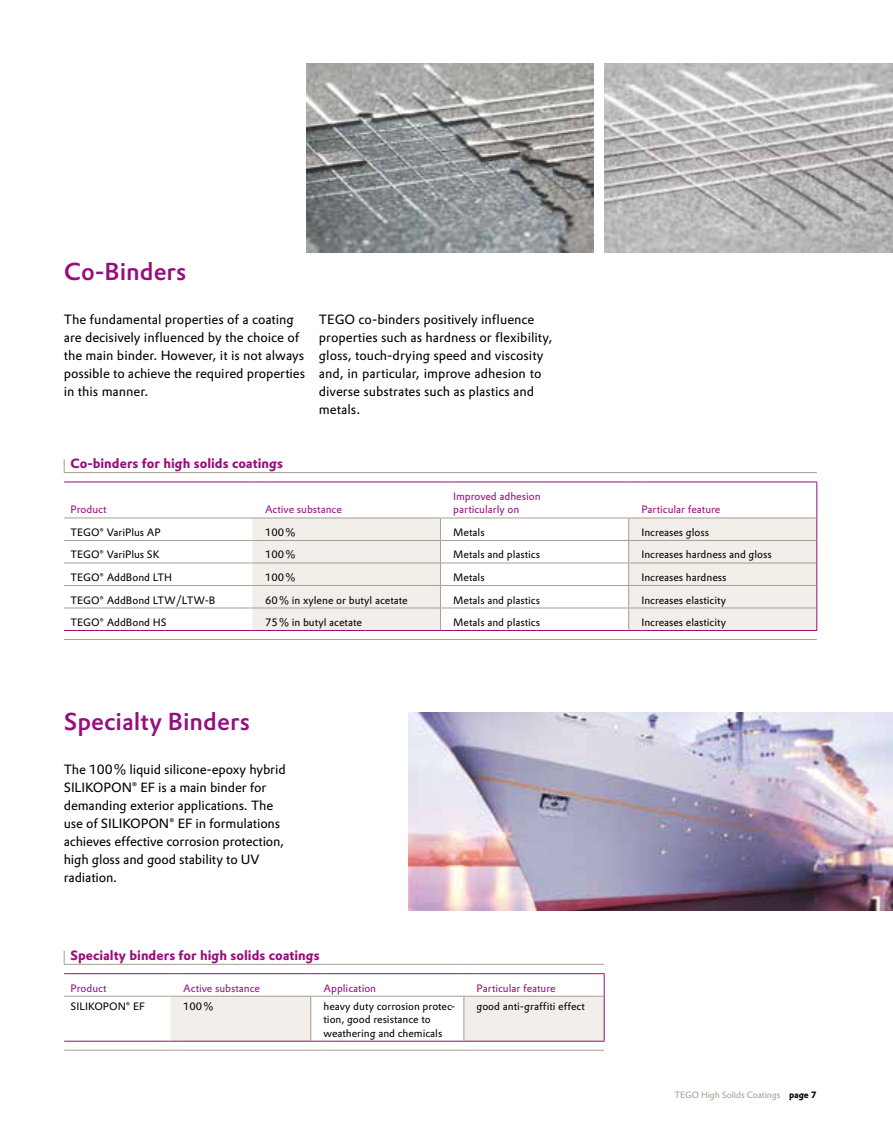
<style>
.page{position:relative;width:893px;height:1127px;background:#fff}
.page>*{position:absolute;margin:0;border:0;box-sizing:border-box;transform-origin:0 0}
.t1{font:500 24px "Evonik Prokyon";color:#970e7d}
.t2{font:13.2px/18px "Evonik Prokyon";letter-spacing:-.005em;color:#000}
.t3{font:700 13.2px "Evonik Prokyon";color:#970e7d}
.t4{font:10.5px/13.5px "Evonik Prokyon";color:#000}
.t5{font:10.5px/13.5px "Evonik Prokyon";color:#970e7d}
.t6{font:9px "Evonik Prokyon";letter-spacing:-.015em;color:#a89e92}
.s1{font-weight:700;color:#000}
</style>
<div class="page">
<svg style="left:252px;top:518px;width:564px;height:112px;fill:#f2eee9"></svg>
<hr style="left:64px;top:472px;width:188px;height:1px;background:#a89e92">
<svg style="left:252px;top:472px;width:13px;height:1px"></svg>
<hr style="left:265px;top:472px;width:175px;height:1px;background:#a89e92">
<svg style="left:440px;top:472px;width:13px;height:1px"></svg>
<hr style="left:453px;top:472px;width:176px;height:1px;background:#a89e92">
<svg style="left:629px;top:472px;width:12px;height:1px"></svg>
<hr style="left:641px;top:472px;width:176px;height:1px;background:#a89e92">
<svg style="left:64px;top:459px;width:1px;height:13px"></svg>
<hr style="left:816px;top:482px;width:1px;height:36px;background:#970e7d">
<svg style="left:816px;top:518px;width:1px;height:112px"></svg>
<hr style="left:64px;top:540px;width:188px;height:1px;background:#a89e92">
<svg style="left:252px;top:540px;width:13px;height:1px"></svg>
<hr style="left:265px;top:540px;width:175px;height:1px;background:#a89e92">
<hr style="left:453px;top:540px;width:176px;height:1px;background:#a89e92">
<hr style="left:641px;top:540px;width:175px;height:1px;background:#a89e92">
<hr style="left:64px;top:562px;width:188px;height:1px;background:#a89e92">
<svg style="left:252px;top:562px;width:13px;height:1px"></svg>
<hr style="left:265px;top:562px;width:175px;height:1px;background:#a89e92">
<hr style="left:453px;top:562px;width:176px;height:1px;background:#a89e92">
<hr style="left:641px;top:562px;width:175px;height:1px;background:#a89e92">
<hr style="left:64px;top:585px;width:188px;height:1px;background:#a89e92">
<svg style="left:252px;top:585px;width:13px;height:1px"></svg>
<hr style="left:265px;top:585px;width:175px;height:1px;background:#a89e92">
<hr style="left:453px;top:585px;width:176px;height:1px;background:#a89e92">
<hr style="left:641px;top:585px;width:175px;height:1px;background:#a89e92">
<hr style="left:64px;top:607px;width:188px;height:1px;background:#a89e92">
<svg style="left:252px;top:607px;width:13px;height:1px"></svg>
<hr style="left:265px;top:607px;width:175px;height:1px;background:#a89e92">
<hr style="left:453px;top:607px;width:176px;height:1px;background:#a89e92">
<hr style="left:641px;top:607px;width:175px;height:1px;background:#a89e92">
<hr style="left:64px;top:639px;width:188px;height:1px;background:#a89e92">
<svg style="left:252px;top:639px;width:13px;height:1px"></svg>
<hr style="left:265px;top:639px;width:175px;height:1px;background:#a89e92">
<svg style="left:440px;top:639px;width:13px;height:1px"></svg>
<hr style="left:453px;top:639px;width:176px;height:1px;background:#a89e92">
<svg style="left:629px;top:639px;width:12px;height:1px"></svg>
<hr style="left:641px;top:639px;width:176px;height:1px;background:#a89e92">
<hr style="left:64px;top:481px;width:188px;height:1px;background:#970e7d">
<svg style="left:252px;top:481px;width:13px;height:1px"></svg>
<hr style="left:265px;top:481px;width:175px;height:1px;background:#970e7d">
<svg style="left:440px;top:481px;width:13px;height:1px"></svg>
<hr style="left:453px;top:481px;width:176px;height:1px;background:#970e7d">
<svg style="left:629px;top:481px;width:12px;height:1px"></svg>
<hr style="left:641px;top:481px;width:176px;height:1px;background:#970e7d">
<hr style="left:64px;top:517px;width:188px;height:1px;background:#a89e92">
<svg style="left:252px;top:517px;width:13px;height:1px"></svg>
<hr style="left:265px;top:517px;width:175px;height:1px;background:#a89e92">
<hr style="left:453px;top:517px;width:176px;height:1px;background:#a89e92">
<hr style="left:641px;top:517px;width:175px;height:1px;background:#a89e92">
<hr style="left:64px;top:630px;width:188px;height:1px;background:#970e7d">
<svg style="left:252px;top:630px;width:13px;height:1px"></svg>
<hr style="left:265px;top:630px;width:175px;height:1px;background:#970e7d">
<svg style="left:440px;top:517px;width:13px;height:114px"></svg>
<hr style="left:453px;top:630px;width:176px;height:1px;background:#970e7d">
<svg style="left:628px;top:517px;width:13px;height:114px"></svg>
<hr style="left:641px;top:630px;width:176px;height:1px;background:#970e7d">
<hr style="left:64px;top:964px;width:106px;height:1px;background:#a89e92">
<svg style="left:170px;top:964px;width:13px;height:1px"></svg>
<hr style="left:183px;top:964px;width:128px;height:1px;background:#a89e92">
<svg style="left:311px;top:964px;width:14px;height:1px"></svg>
<hr style="left:325px;top:964px;width:139px;height:1px;background:#a89e92">
<svg style="left:464px;top:964px;width:13px;height:1px"></svg>
<hr style="left:477px;top:964px;width:127px;height:1px;background:#a89e92">
<svg style="left:64px;top:951px;width:1px;height:13px"></svg>
<hr style="left:64px;top:1041px;width:106px;height:1px;background:#970e7d">
<hr style="left:64px;top:1050px;width:106px;height:1px;background:#a89e92">
<svg style="left:170px;top:1050px;width:13px;height:1px"></svg>
<hr style="left:183px;top:1050px;width:128px;height:1px;background:#a89e92">
<svg style="left:311px;top:1050px;width:14px;height:1px"></svg>
<hr style="left:325px;top:1050px;width:139px;height:1px;background:#a89e92">
<svg style="left:464px;top:1050px;width:13px;height:1px"></svg>
<hr style="left:477px;top:1050px;width:127px;height:1px;background:#a89e92">
<hr style="left:64px;top:996px;width:106px;height:1px;background:#a89e92">
<hr style="left:64px;top:973px;width:106px;height:1px;background:#970e7d">
<svg style="left:170px;top:973px;width:435px;height:69px"></svg>
<hr style="left:477px;top:973px;width:128px;height:1px;background:#970e7d">
<img style="left:408px;top:713px;width:485px;height:198px">
<img style="left:306px;top:63px;width:287px;height:189px">
<img style="left:605px;top:63px;width:288px;height:189px">
<h1 class="t1" style="left:64px;top:252px;width:124px">Co-Binders</h1>
<p class="t2" style="left:64px;top:310px;width:243px">The fundamental properties of a coating are decisively influenced by the choice of the main binder. However, it is not always possible to achieve the required properties in this manner.</p>
<p class="t2" style="left:319px;top:309px;width:235px">TEGO co-binders positively influence properties such as hardness or flexibility, gloss, touch-drying speed and viscosity and, in particular, improve adhesion to diverse substrates such as plastics and metals.</p>
<p class="t3" style="left:71px;top:453px;width:214px">Co-binders for high solids coatings</p>
<p class="t5" style="left:71px;top:502px;width:38px">Product</p>
<p class="t5" style="left:265px;top:502px;width:78px">Active substance</p>
<p class="t5" style="left:453px;top:489px;width:89px">Improved adhesion particularly on</p>
<p class="t5" style="left:641px;top:502px;width:81px">Particular feature</p>
<p class="t4" style="left:71px;top:525px;width:92px">TEGO® VariPlus AP</p>
<p class="t4" style="left:265px;top:525px;width:32px">100%</p>
<p class="t4" style="left:453px;top:525px;width:33px">Metals</p>
<p class="t4" style="left:641px;top:525px;width:69px">Increases gloss</p>
<p class="t4" style="left:71px;top:547px;width:91px">TEGO® VariPlus SK</p>
<p class="t4" style="left:265px;top:547px;width:32px">100%</p>
<p class="t4" style="left:453px;top:547px;width:88px">Metals and plastics</p>
<p class="t4" style="left:641px;top:547px;width:132px">Increases hardness and gloss</p>
<p class="t4" style="left:71px;top:570px;width:103px">TEGO® AddBond LTH</p>
<p class="t4" style="left:265px;top:570px;width:32px">100%</p>
<p class="t4" style="left:453px;top:570px;width:33px">Metals</p>
<p class="t4" style="left:641px;top:570px;width:87px">Increases hardness</p>
<p class="t4" style="left:71px;top:592px;width:146px">TEGO® AddBond LTW/LTW-B</p>
<p class="t4" style="left:265px;top:592px;width:144px">60% in xylene or butyl acetate</p>
<p class="t4" style="left:453px;top:592px;width:88px">Metals and plastics</p>
<p class="t4" style="left:641px;top:592px;width:86px">Increases elasticity</p>
<p class="t4" style="left:71px;top:615px;width:98px">TEGO® AddBond HS</p>
<p class="t4" style="left:265px;top:615px;width:98px">75% in butyl acetate</p>
<p class="t4" style="left:453px;top:615px;width:88px">Metals and plastics</p>
<p class="t4" style="left:641px;top:615px;width:86px">Increases elasticity</p>
<h1 class="t1" style="left:64px;top:702px;width:188px">Specialty Binders</h1>
<p class="t2" style="left:64px;top:760px;width:223px">The 100% liquid silicone-epoxy hybrid SILIKOPON® EF is a main binder for demanding exterior applications. The use of SILIKOPON® EF in formulations achieves effective corrosion protection, high gloss and good stability to UV radiation.</p>
<p class="t3" style="left:71px;top:944px;width:251px">Specialty binders for high solids coatings</p>
<p class="t5" style="left:71px;top:980px;width:38px">Product</p>
<p class="t5" style="left:183px;top:980px;width:78px">Active substance</p>
<p class="t5" style="left:324px;top:980px;width:54px">Application</p>
<p class="t5" style="left:477px;top:980px;width:81px">Particular feature</p>
<p class="t4" style="left:71px;top:998px;width:76px">SILIKOPON® EF</p>
<p class="t4" style="left:183px;top:998px;width:32px">100%</p>
<p class="t4" style="left:324px;top:998px;width:133px">heavy duty corrosion protec&shy;tion, good resistance to weathering and chemicals</p>
<p class="t4" style="left:477px;top:998px;width:110px">good anti-graffiti effect</p>
<p class="t6" style="left:675px;top:1088px;width:143px">TEGO High Solids Coatings <span class="s1">page 7</span></p>
</div>
